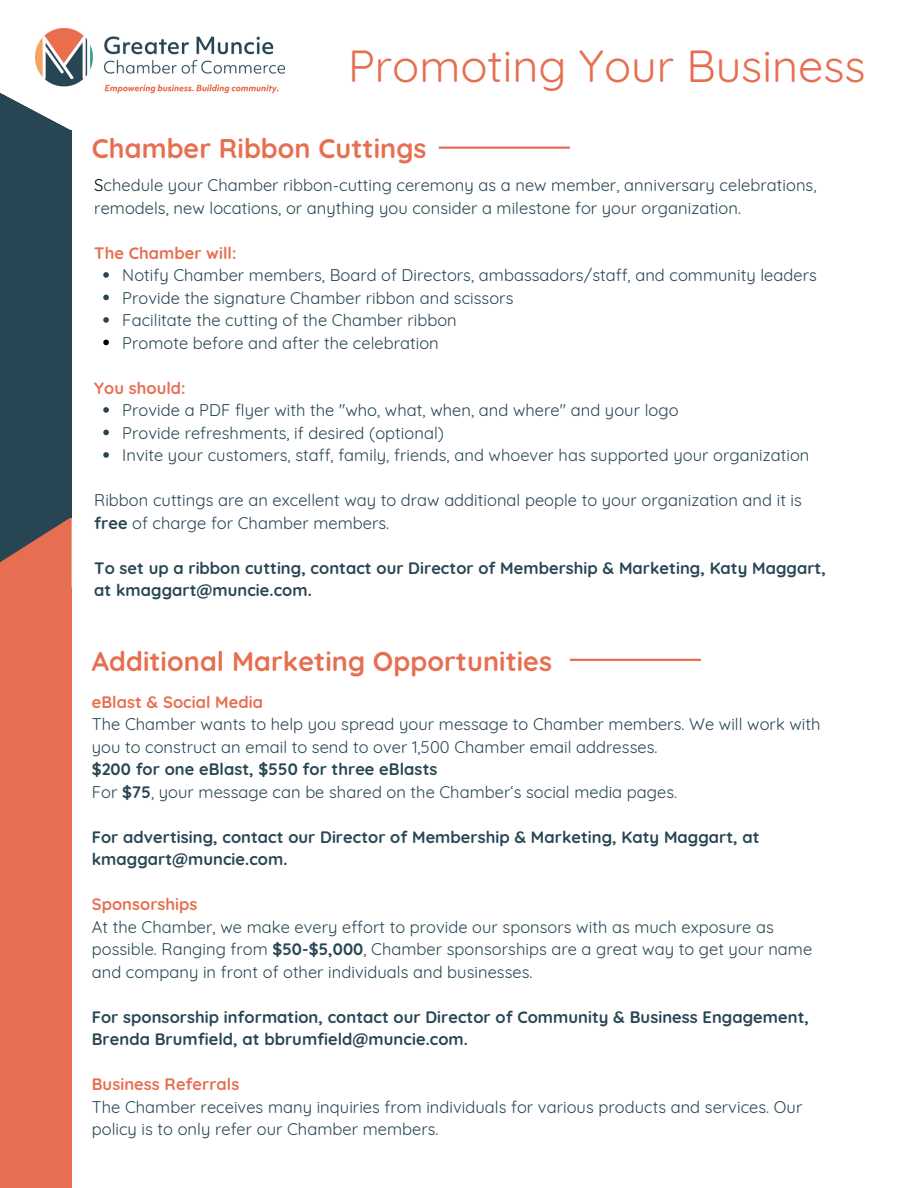
<style>
.page{position:relative;width:918px;height:1188px;background:#fff}
.page>*{position:absolute;margin:0;border:0;box-sizing:border-box;transform-origin:0 0}
.t1{font:45px "Quicksand";color:#e76f51}
.t2{font:700 27px "Quicksand";letter-spacing:.005em;color:#e76f51}
.t3{font:16.5px/22.5px "Quicksand";letter-spacing:.005em;color:#274653}
.t4{font:16.5px/22.5px "Quicksand";letter-spacing:.005em;color:#274553}
.t5{font:700 16.5px/22.5px "Quicksand";letter-spacing:.005em;color:#274653}
.t6{font:700 16.5px "Quicksand";letter-spacing:.005em;color:#e76f51}
.t7{font:700 16.5px "Quicksand";letter-spacing:.005em;color:#e86e4f}
.s1{color:#000}
.s2{font-weight:700}
</style>
<div class="page">
<img style="left:36px;top:28px;width:248px;height:66px">
<div style="left:0;top:588px;width:72px;height:600px;background:#e76f51"></div>
<svg style="left:103px;top:272px;width:6px;height:6px"></svg>
<svg style="left:103px;top:295px;width:6px;height:5px"></svg>
<svg style="left:103px;top:317px;width:6px;height:6px"></svg>
<svg style="left:103px;top:340px;width:6px;height:5px"></svg>
<svg style="left:103px;top:407px;width:6px;height:6px"></svg>
<svg style="left:103px;top:430px;width:6px;height:5px"></svg>
<svg style="left:103px;top:452px;width:6px;height:6px"></svg>
<svg style="left:0;top:518px;width:72px;height:70px;background:#ac6252"></svg>
<div style="left:0;top:130px;width:72px;height:388px;background:#274653"></div>
<svg style="left:0;top:79px;width:71px;height:51px"></svg>
<hr style="left:439px;top:147px;width:131px;height:2px;background:#e86e4f">
<hr style="left:570px;top:659px;width:131px;height:2px;background:#e76f51">
<p class="t1" style="left:348px;top:37px;width:519px">Promoting Your Business</p>
<h1 class="t2" style="left:92px;top:131px;width:336px">Chamber Ribbon Cuttings</h1>
<p class="t4" style="left:94px;top:174px;width:724px"><span class="s1">S</span>chedule your Chamber ribbon-cutting ceremony as a new member, anniversary celebrations, remodels, new locations, or anything you consider a milestone for your organization.</p>
<p class="t6" style="left:94px;top:242px;width:144px">The Chamber will:</p>
<h3 class="t4" style="left:122px;top:264px;width:696px">Notify Chamber members, Board of Directors, ambassadors/staff, and community leaders</h3>
<h2 class="t4" style="left:122px;top:286px;width:393px">Provide the signature Chamber ribbon and scissors</h2>
<p class="t4" style="left:122px;top:309px;width:336px">Facilitate the cutting of the Chamber ribbon</p>
<p class="t4" style="left:122px;top:331px;width:318px">Promote before and after the celebration</p>
<p class="t6" style="left:94px;top:377px;width:93px">You should:</p>
<p class="t3" style="left:122px;top:399px;width:558px">Provide a PDF flyer with the "who, what, when, and where" and your logo</p>
<p class="t3" style="left:122px;top:421px;width:323px">Provide refreshments, if desired (optional)</p>
<h3 class="t3" style="left:122px;top:444px;width:689px">Invite your customers, staff, family, friends, and whoever has supported your organization</h3>
<p class="t3" style="left:94px;top:489px;width:709px">Ribbon cuttings are an excellent way to draw additional people to your organization and it is <span class="s2">free</span> of charge for Chamber members.</p>
<p class="t5" style="left:94px;top:556px;width:733px">To set up a ribbon cutting, contact our Director of Membership &amp; Marketing, Katy Maggart, at kmaggart@muncie.com.</p>
<p class="t2" style="left:92px;top:644px;width:462px">Additional Marketing Opportunities</p>
<h2 class="t7" style="left:92px;top:691px;width:173px">eBlast &amp; Social Media</h2>
<p class="t3" style="left:92px;top:713px;width:730px">The Chamber wants to help you spread your message to Chamber members. We will work with you to construct an email to send to over 1,500 Chamber email addresses.</p>
<p class="t5" style="left:92px;top:758px;width:347px">$200 for one eBlast, $550 for three eBlasts</p>
<h3 class="t3" style="left:92px;top:780px;width:587px">For <span class="s2">$75</span>, your message can be shared on the Chamber‘s social media pages.</h3>
<p class="t5" style="left:92px;top:825px;width:669px">For advertising, contact our Director of Membership &amp; Marketing, Katy Maggart, at kmaggart@muncie.com.</p>
<p class="t6" style="left:92px;top:894px;width:107px">Sponsorships</p>
<p class="t3" style="left:92px;top:915px;width:722px">At the Chamber, we make every effort to provide our sponsors with as much exposure as possible. Ranging from <span class="s2">$50-$5,000</span>, Chamber sponsorships are a great way to get your name and company in front of other individuals and businesses.</p>
<p class="t5" style="left:92px;top:1005px;width:719px">For sponsorship information, contact our Director of Community &amp; Business Engagement,<br>Brenda Brumfield, at bbrumfield@muncie.com.</p>
<h3 class="t6" style="left:92px;top:1074px;width:149px">Business Referrals</h3>
<p class="t3" style="left:92px;top:1095px;width:712px">The Chamber receives many inquiries from individuals for various products and services. Our policy is to only refer our Chamber members.</p>
</div>
